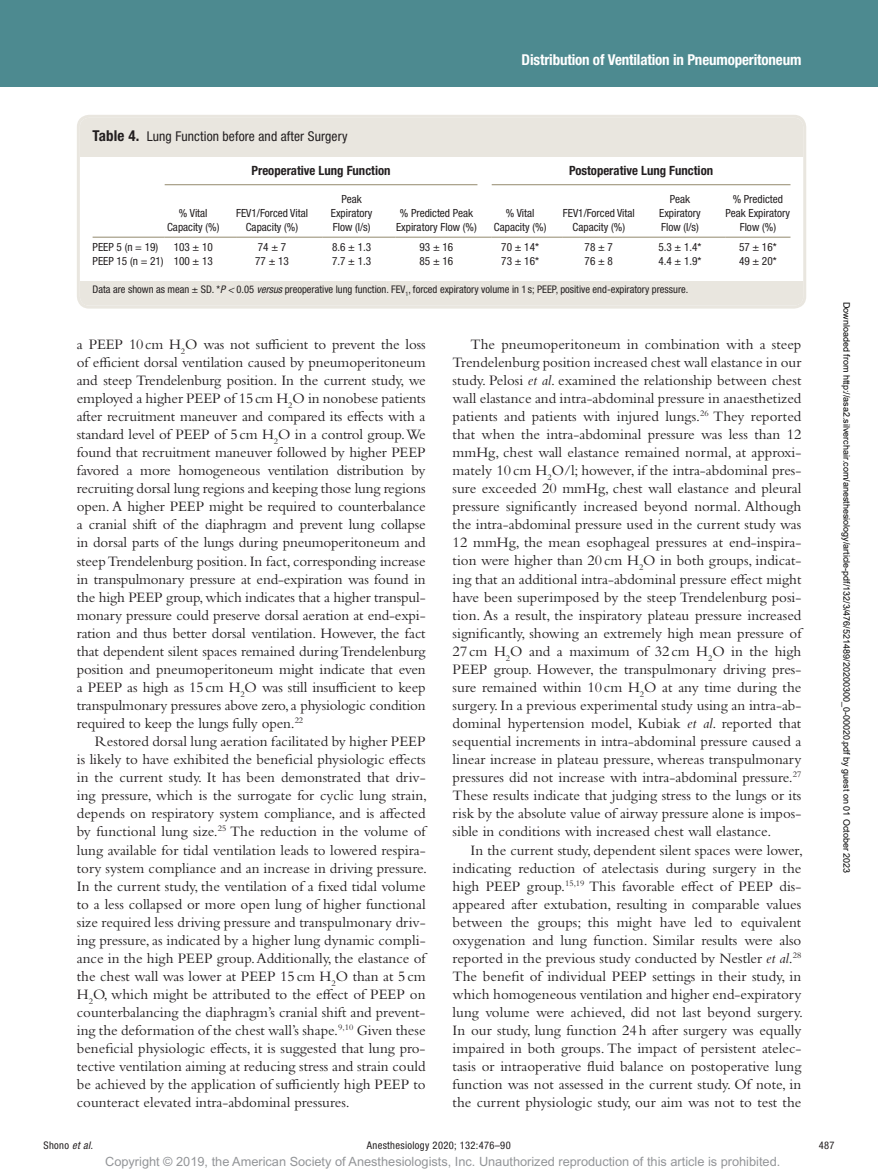
<style>
.page{position:relative;width:878px;height:1175px;background:#fff}
.page>*{position:absolute;margin:0;border:0;box-sizing:border-box;transform-origin:0 0}
.t1{font:15px/18px "Bembo Std";color:#231f20;text-align:justify}
.t2{font:700 condensed 15px "Helvetica Neue LT Std";letter-spacing:-.01em;color:#fff}
.t3{font:condensed 13.5px "Helvetica Neue LT Std";letter-spacing:.01em;color:#231f20}
.t4{font:12.75px "Arial MT Std";color:#939598}
.t5{font:700 condensed 12.75px "Helvetica Neue LT Std";color:#231f20}
.t6{font:condensed 11.25px/14.2px "Helvetica Neue LT Std";color:#231f20;text-align:center}
.t7{font:condensed 10.5px "Helvetica Neue LT Std";color:#231f20}
.t8{font:condensed 10.5px "Helvetica Neue LT Std";letter-spacing:.03em;color:#231f20}
.t9{font:9px "Arial";color:#000}
.s1{font-weight:700;font-size:15px}
.s2{font-style:italic}
</style>
<div class="page">
<div style="left:0;top:0;width:878px;height:86px;background:#4d8a90"></div>
<hr style="left:93px;top:237px;width:72px;height:1px;background:#9f967d">
<hr style="left:165px;top:237px;width:71px;height:1px;background:#9f967d">
<hr style="left:236px;top:237px;width:86px;height:1px;background:#9f967d">
<hr style="left:322px;top:237px;width:73px;height:1px;background:#9f967d">
<hr style="left:395px;top:237px;width:96px;height:1px;background:#9f967d">
<hr style="left:491px;top:237px;width:72px;height:1px;background:#9f967d">
<hr style="left:563px;top:237px;width:86px;height:1px;background:#9f967d">
<hr style="left:649px;top:237px;width:76px;height:1px;background:#9f967d">
<hr style="left:725px;top:237px;width:65px;height:1px;background:#9f967d">
<div style="left:80px;top:118px;width:723px;height:38px;background:#e9e6df"></div>
<hr style="left:165px;top:184px;width:312px;height:1px;background:#9f967d">
<hr style="left:491px;top:184px;width:299px;height:1px;background:#9f967d">
<div style="left:80px;top:281px;width:723px;height:24px;background:#e9e6df"></div>
<div style="left:77px;top:115px;width:729px;height:193px;border:3px solid #e9e6df;border-radius:11px"></div>
<p class="t2" style="left:521px;top:51px;width:281px">Distribution of Ventilation in Pneumoperitoneum</p>
<p class="t3" style="left:93px;top:129px;width:256px"><span class="s1">Table 4.</span> Lung Function before and after Surgery</p>
<p class="t5" style="left:251px;top:163px;width:140px">Preoperative Lung Function</p>
<p class="t5" style="left:569px;top:163px;width:146px">Postoperative Lung Function</p>
<p class="t6" style="left:167px;top:206px;width:54px">% Vital<br>Capacity (%)</p>
<p class="t6" style="left:236px;top:206px;width:73px">FEV1/Forced Vital<br>Capacity (%)</p>
<p class="t6" style="left:331px;top:191px;width:43px">Peak<br>Expiratory<br>Flow (l/s)</p>
<p class="t6" style="left:659px;top:191px;width:43px">Peak<br>Expiratory<br>Flow (l/s)</p>
<p class="t6" style="left:725px;top:191px;width:66px">% Predicted<br>Peak Expiratory<br>Flow (%)</p>
<p class="t6" style="left:396px;top:206px;width:82px">% Predicted Peak<br>Expiratory Flow (%)</p>
<p class="t6" style="left:494px;top:206px;width:54px">% Vital<br>Capacity (%)</p>
<p class="t6" style="left:563px;top:206px;width:73px">FEV1/Forced Vital<br>Capacity (%)</p>
<p class="t6" style="left:93px;top:240px;width:67px">PEEP 5 (n = 19)</p>
<p class="t6" style="left:174px;top:240px;width:41px">103 ± 10</p>
<p class="t6" style="left:258px;top:240px;width:30px">74 ± 7</p>
<p class="t6" style="left:332px;top:240px;width:41px">8.6 ± 1.3</p>
<p class="t6" style="left:419px;top:240px;width:35px">93 ± 16</p>
<p class="t6" style="left:501px;top:240px;width:39px">70 ± 14*</p>
<p class="t6" style="left:584px;top:240px;width:30px">78 ± 7</p>
<p class="t6" style="left:658px;top:240px;width:45px">5.3 ± 1.4*</p>
<p class="t6" style="left:739px;top:240px;width:39px">57 ± 16*</p>
<p class="t6" style="left:93px;top:254px;width:122px">PEEP 15 (n = 21) 100 ± 13</p>
<p class="t6" style="left:255px;top:254px;width:35px">77 ± 13</p>
<p class="t6" style="left:332px;top:254px;width:41px">7.7 ± 1.3</p>
<p class="t6" style="left:419px;top:254px;width:35px">85 ± 16</p>
<p class="t6" style="left:501px;top:254px;width:39px">73 ± 16*</p>
<p class="t6" style="left:584px;top:254px;width:30px">76 ± 8</p>
<p class="t6" style="left:658px;top:254px;width:45px">4.4 ± 1.9*</p>
<p class="t6" style="left:739px;top:254px;width:39px">49 ± 20*</p>
<p class="t7" style="left:93px;top:283px;width:597px">Data are shown as mean ± SD. *<span class="s2">P &lt;</span> 0.05 <span class="s2">versus</span> preoperative lung function. FEV<sub>1</sub>, forced expiratory volume in 1 s; PEEP, positive end-expiratory pressure.</p>
<p class="t1" style="left:77px;top:335px;width:350px">a PEEP 10cm H<sub>2</sub>O was not sufficient to prevent the loss of efficient dorsal ventilation caused by pneumoperitoneum and steep Trendelenburg position. In the current study, we employed a higher PEEP of 15cm H<sub>2</sub>O in nonobese patients after recruitment maneuver and compared its effects with a standard level of PEEP of 5cm H<sub>2</sub>O in a control group. We found that recruitment maneuver followed by higher PEEP favored a more homogeneous ventilation distribution by recruiting dorsal lung regions and keeping those lung regions open. A higher PEEP might be required to counterbalance a cranial shift of the diaphragm and prevent lung collapse in dorsal parts of the lungs during pneumoperitoneum and steep Trendelenburg position. In fact, corresponding increase in transpulmonary pressure at end-expiration was found in the high PEEP group, which indicates that a higher transpul&shy;monary pressure could preserve dorsal aeration at end-expi&shy;ration and thus better dorsal ventilation. However, the fact that dependent silent spaces remained during Trendelenburg position and pneumoperitoneum might indicate that even a PEEP as high as 15cm H<sub>2</sub>O was still insufficient to keep transpulmonary pressures above zero, a physiologic condition required to keep the lungs fully open.<sup>22</sup></p>
<p class="t1" style="left:77px;top:732px;width:352px;text-indent:18px">Restored dorsal lung aeration facilitated by higher PEEP is likely to have exhibited the beneficial physiologic effects in the current study. It has been demonstrated that driv&shy;ing pressure, which is the surrogate for cyclic lung strain, depends on respiratory system compliance, and is affected by functional lung size.<sup>25</sup> The reduction in the volume of lung available for tidal ventilation leads to lowered respira&shy;tory system compliance and an increase in driving pressure.<br>In the current study, the ventilation of a fixed tidal volume to a less collapsed or more open lung of higher functional size required less driving pressure and transpulmonary driv&shy;ing pressure, as indicated by a higher lung dynamic compli&shy;ance in the high PEEP group. Additionally, the elastance of the chest wall was lower at PEEP 15 cm H<sub>2</sub>O than at 5 cm H<sub>2</sub>O, which might be attributed to the effect of PEEP on counterbalancing the diaphragm’s cranial shift and prevent&shy;ing the deformation of the chest wall’s shape.<sup>9,10</sup> Given these beneficial physiologic effects, it is suggested that lung pro&shy;tective ventilation aiming at reducing stress and strain could be achieved by the application of sufficiently high PEEP to counteract elevated intra-abdominal pressures.</p>
<p class="t1" style="left:452px;top:335px;width:350px;text-indent:18px">The pneumoperitoneum in combination with a steep Trendelenburg position increased chest wall elastance in our study. Pelosi <span class="s2">et al</span>. examined the relationship between chest wall elastance and intra-abdominal pressure in anaesthetized patients and patients with injured lungs.<sup>26</sup> They reported that when the intra-abdominal pressure was less than 12 mmHg, chest wall elastance remained normal, at approxi&shy;mately 10 cm H<sub>2</sub>O/l; however, if the intra-abdominal pres&shy;sure exceeded 20 mmHg, chest wall elastance and pleural pressure significantly increased beyond normal. Although the intra-abdominal pressure used in the current study was 12 mmHg, the mean esophageal pressures at end-inspira&shy;tion were higher than 20 cm H<sub>2</sub>O in both groups, indicat&shy;ing that an additional intra-abdominal pressure effect might have been superimposed by the steep Trendelenburg posi&shy;tion. As a result, the inspiratory plateau pressure increased significantly, showing an extremely high mean pressure of 27 cm H<sub>2</sub>O and a maximum of 32 cm H<sub>2</sub>O in the high PEEP group. However, the transpulmonary driving pres&shy;sure remained within 10 cm H<sub>2</sub>O at any time during the surgery. In a previous experimental study using an intra-ab&shy;dominal hypertension model, Kubiak <span class="s2">et al</span>. reported that sequential increments in intra-abdominal pressure caused a linear increase in plateau pressure, whereas transpulmonary pressures did not increase with intra-abdominal pressure.<sup>27<br></sup>These results indicate that judging stress to the lungs or its risk by the absolute value of airway pressure alone is impos&shy;sible in conditions with increased chest wall elastance.</p>
<p class="t1" style="left:452px;top:840px;width:352px;text-indent:18px">In the current study, dependent silent spaces were lower, indicating reduction of atelectasis during surgery in the high PEEP group.<sup>15,19</sup> This favorable effect of PEEP dis&shy;appeared after extubation, resulting in comparable values between the groups; this might have led to equivalent oxygenation and lung function. Similar results were also reported in the previous study conducted by Nestler <span class="s2">et al</span>.<sup>28<br></sup>The benefit of individual PEEP settings in their study, in which homogeneous ventilation and higher end-expiratory lung volume were achieved, did not last beyond surgery.<br>In our study, lung function 24h after surgery was equally impaired in both groups. The impact of persistent atelec&shy;tasis or intraoperative fluid balance on postoperative lung function was not assessed in the current study. Of note, in the current physiologic study, our aim was not to test the</p>
<p class="t9" style="left:850px;top:302px;width:573px;rotate:90deg">Downloaded from http://asa2.silverchair.com/anesthesiology/article-pdf/132/3/476/521489/20200300_0-00020.pdf by guest on 01 October 2023</p>
<p class="t7" style="left:44px;top:1139px;width:51px">Shono <span class="s2">et al.</span></p>
<p class="t8" style="left:372px;top:1139px;width:140px">nesthesiology 2020; 132:476–90</p>
<p class="t7" style="left:818px;top:1139px;width:17px">487</p>
<p class="t4" style="left:105px;top:1154px;width:676px">Copyright © 2019, the American Society of Anesthesiologists, Inc. Unauthorized reproduction of this article is prohibited.</p>
</div>
